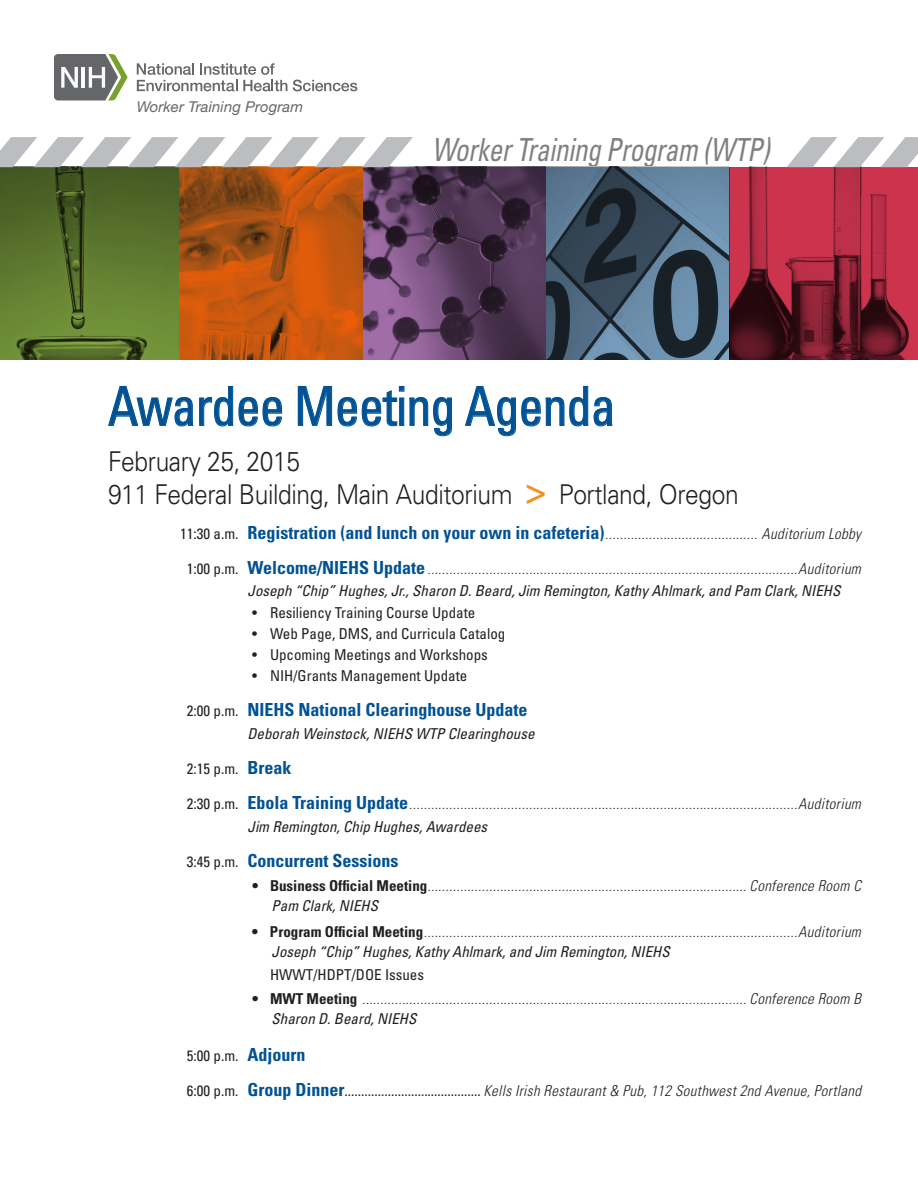
<style>
.page{position:relative;width:918px;height:1188px;background:#fff}
.page>*{position:absolute;margin:0;border:0;box-sizing:border-box;transform-origin:0 0}
.Last{font:condensed 54px "Univers";letter-spacing:-.015em;color:#005294;scale:.92 1}
.Last-2{font:italic condensed 31.8px "Univers";letter-spacing:-.015em;color:#808083;scale:.86 1}
.Last-3{font:300 27.3px "Univers";letter-spacing:-.015em;color:#231f20;scale:.9 1}
.Agenda{font:700 condensed 18px "Univers";color:#005294}
.Agenda-2{font:italic 300 condensed 15px "Univers";letter-spacing:.02em;color:#231f20}
.Agenda_Speakers{font:italic condensed 15px "Univers";color:#231f20}
.Agenda_Bullets_Not_B{font:condensed 15px "Univers";color:#231f20}
.Agenda_Speakers_Conc{font:italic condensed 15px "Univers";color:#231f20}
.Agenda-3{font:condensed 15px "Univers";color:#231f20}
.t1{font:italic 15px "Helvetica Neue";letter-spacing:.01em;color:#64666a}
.s1{font-weight:400;font-size:40.35px;color:#f4901d}
.s2{font-weight:400;font-style:normal}
.s3{font-weight:700;font-style:normal;font-size:18px;color:#005294}
.s4{font-weight:400;font-size:15px;color:#231f20}
.s5{font-weight:700;font-size:18px;color:#005294}
.s6{font-weight:700;font-style:normal}
</style>
<div class="page">
<svg style="left:108px;top:386px;width:174px;height:41px"></svg>
<svg style="left:298px;top:386px;width:154px;height:50px"></svg>
<svg style="left:465px;top:386px;width:148px;height:50px"></svg>
<svg style="left:0;top:167px;width:179px;height:193px;background:#58722c"></svg>
<svg style="left:729px;top:167px;width:189px;height:193px;background:#95263a"></svg>
<svg style="left:546px;top:167px;width:183px;height:193px;background:#445b6e"></svg>
<svg style="left:363px;top:167px;width:183px;height:193px;background:#593d5e"></svg>
<svg style="left:179px;top:167px;width:184px;height:193px;background:#b85310"></svg>
<svg style="left:54px;top:54px;width:74px;height:46px"></svg>
<svg style="left:137px;top:63px;width:150px;height:28px"></svg>
<svg style="left:293px;top:80px;width:64px;height:11px"></svg>
<svg style="left:787px;top:137px;width:131px;height:30px"></svg>
<svg style="left:0;top:137px;width:413px;height:30px"></svg>
<p class="t1" style="left:137px;top:96px;width:168px">Worker Training Program</p>
<p class="Last-2" style="left:432px;top:130px;width:394px">Worker Training Program (WTP)</p>
<p class="Last" style="left:108px;top:372px;width:553px">Awardee Meeting Agenda</p>
<p class="Last-3" style="left:108px;top:445px;width:215px">February 25, 2015</p>
<p class="Last-3" style="left:108px;top:478px;width:702px">911 Federal Building, Main Auditorium <span class="s1">&gt;</span> Portland, Oregon</p>
<p class="Agenda-2" style="left:180px;top:525px;width:682px"><span class="s2">11:30 a.m.</span> <span class="s3">Registration (and lunch on your own in cafeteria)</span>.......................................... Auditorium Lobby</p>
<p class="Agenda-2" style="left:187px;top:560px;width:676px"><span class="s2">1:00 p.m.</span> <span class="s3">Welcome/NIEHS Update</span> ......................................................................................................Auditorium</p>
<p class="Agenda_Speakers" style="left:248px;top:582px;width:594px">Joseph “Chip” Hughes, Jr., Sharon D. Beard, Jim Remington, Kathy Ahlmark, and Pam Clark, NIEHS</p>
<p class="Agenda_Bullets_Not_B" style="left:252px;top:603px;width:225px">• Resiliency Training Course Update</p>
<p class="Agenda_Bullets_Not_B" style="left:252px;top:624px;width:255px">• Web Page, DMS, and Curricula Catalog</p>
<p class="Agenda_Bullets_Not_B" style="left:252px;top:645px;width:237px">• Upcoming Meetings and Workshops</p>
<p class="Agenda_Bullets_Not_B" style="left:252px;top:667px;width:217px">• NIH/Grants Management Update</p>
<p class="Agenda" style="left:187px;top:699px;width:342px"><span class="s4">2:00 p.m.</span> NIEHS National Clearinghouse Update</p>
<p class="Agenda_Speakers" style="left:248px;top:724px;width:289px">Deborah Weinstock, NIEHS WTP Clearinghouse</p>
<p class="Agenda-3" style="left:187px;top:759px;width:106px">2:15 p.m. <span class="s5">Break</span></p>
<p class="Agenda-2" style="left:187px;top:795px;width:676px"><span class="s2">2:30 p.m.</span> <span class="s3">Ebola Training Update</span>...........................................................................................................Auditorium</p>
<p class="Agenda_Speakers" style="left:248px;top:817px;width:241px">Jim Remington, Chip Hughes, Awardees</p>
<p class="Agenda" style="left:187px;top:849px;width:213px"><span class="s4">3:45 p.m.</span> Concurrent Sessions</p>
<p class="Agenda-2" style="left:252px;top:877px;width:610px"><span class="s6">• Business Official Meeting</span>........................................................................................ Conference Room C</p>
<p class="Agenda_Speakers_Conc" style="left:271px;top:896px;width:108px">Pam Clark, NIEHS</p>
<p class="Agenda-2" style="left:252px;top:923px;width:611px"><span class="s6">• Program Official Meeting</span>.......................................................................................................Auditorium</p>
<p class="Agenda_Speakers_Conc" style="left:272px;top:942px;width:400px">Joseph “Chip” Hughes, Kathy Ahlmark, and Jim Remington, NIEHS</p>
<p class="Agenda_Bullets_Not_B" style="left:270px;top:965px;width:156px">HWWT/HDPT/DOE Issues</p>
<p class="Agenda-2" style="left:252px;top:990px;width:611px"><span class="s6">• MWT Meeting</span> .......................................................................................................... Conference Room B</p>
<p class="Agenda_Speakers_Conc" style="left:272px;top:1009px;width:146px">Sharon D. Beard, NIEHS</p>
<p class="Agenda-3" style="left:187px;top:1046px;width:120px">5:00 p.m. <span class="s5">Adjourn</span></p>
<p class="Agenda-2" style="left:187px;top:1082px;width:676px"><span class="s2">6:00 p.m.</span> <span class="s3">Group Dinner</span><span class="s2">.........................................</span> Kells Irish Restaurant &amp; Pub, 112 Southwest 2nd Avenue, Portland</p>
</div>
